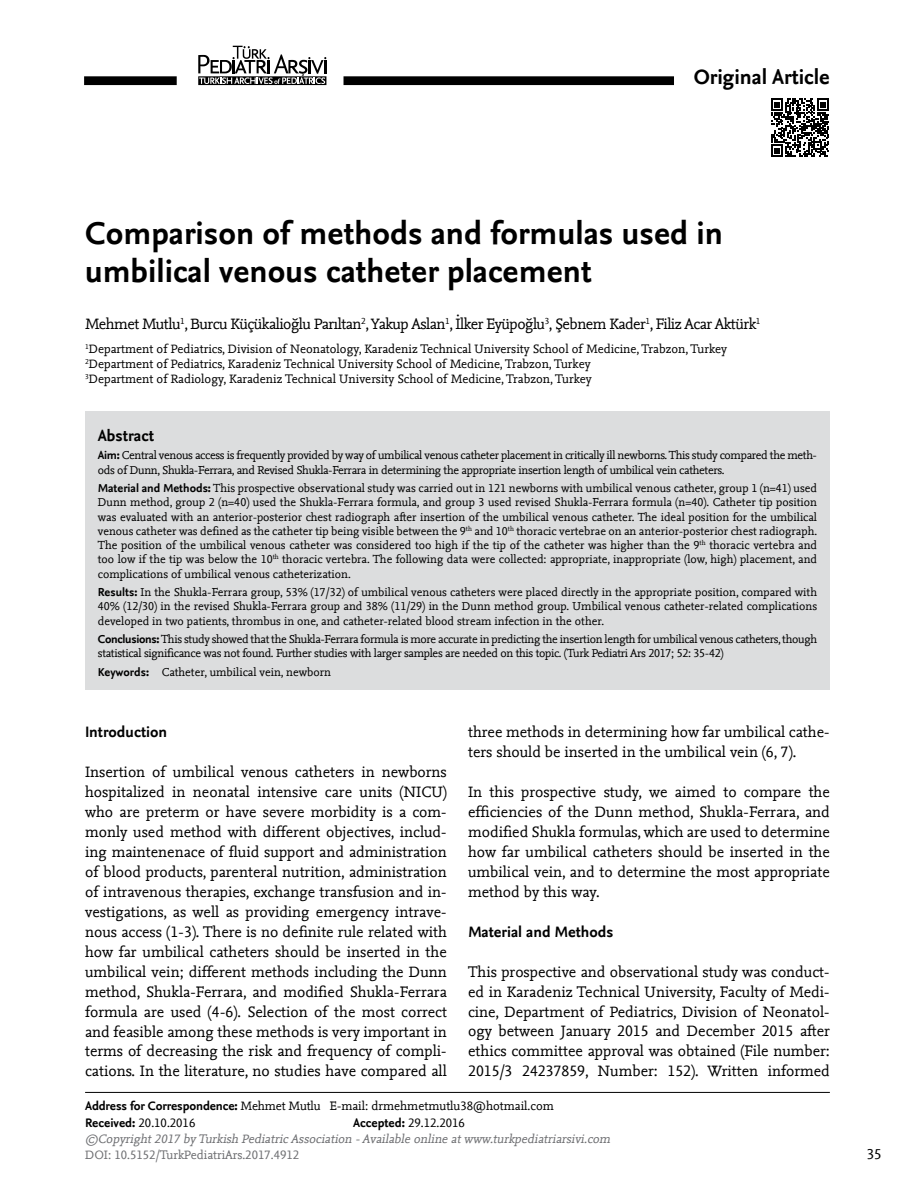
<style>
.page{position:relative;width:915px;height:1191px;background:#fff}
.page>*{position:absolute;margin:0;border:0;box-sizing:border-box;transform-origin:0 0}
.t1{font:700 33px/37.5px "Nexus Sans TF";color:#000}
.t2{font:700 21.75px "Nexus Sans TF";color:#000}
.t3{font:700 16.5px "Nexus Sans TF";color:#000}
.t4{font:15.75px/20px "Nexus Mix TF";color:#000;text-align:justify}
.t5{font:15.75px "Nexus Mix TF";letter-spacing:-.03em;color:#000}
.t6{font:700 15.75px "Nexus Sans TF";color:#000}
.t7{font:15px "Nexus Mix TF";color:#000}
.t8{font:12.75px/15px "Nexus Mix TF";color:#000}
.t9{font:italic 12.75px/15.6px "Nexus Mix TF";color:#6d6e71}
.t10{font:12.75px "Nexus Mix TF";color:#6d6e71}
.t11{font:12px/14.2px "Nexus Mix TF";letter-spacing:-.025em;color:#000}
.t12{font:12px "Nexus Mix TF";color:#000}
.s1{font-family:"Nexus Sans TF";font-weight:700}
.s2{font-family:"Nexus Sans TF";font-weight:700;font-style:normal;color:#000}
.s3{font-style:normal;color:#000}
</style>
<div class="page">
<div style="left:85px;top:411px;width:744px;height:278px;background:#dcddde"></div>
<svg style="left:343px;top:76px;width:330px;height:9px"></svg>
<svg style="left:84px;top:76px;width:93px;height:9px"></svg>
<svg style="left:198px;top:46px;width:128px;height:39px"></svg>
<svg style="left:771px;top:98px;width:57px;height:59px"></svg>
<hr style="left:85px;top:1092px;width:744px;height:1px;background:#000">
<h2 class="t2" style="left:693px;top:64px;width:138px">Original Article</h2>
<h1 class="t1" style="left:85px;top:214px;width:639px">Comparison of methods and formulas used in umbilical venous catheter placement</h1>
<h3 class="t5" style="left:85px;top:315px;width:676px">Mehmet Mutlu<sup>1</sup>, Burcu Küçükalioğlu Parıltan<sup>2</sup>, Yakup Aslan<sup>1</sup>, İlker Eyüpoğlu<sup>3</sup>, Şebnem Kader<sup>1</sup>, Filiz Acar Aktürk<sup>1</sup></h3>
<p class="t8" style="left:85px;top:341px;width:643px"><sup>1</sup>Department of Pediatrics, Division of Neonatology, Karadeniz Technical University School of Medicine, Trabzon, Turkey<br><sup>2</sup>Department of Pediatrics, Karadeniz Technical University School of Medicine, Trabzon, Turkey<br><sup>3</sup>Department of Radiology, Karadeniz Technical University School of Medicine, Trabzon, Turkey</p>
<h3 class="t3" style="left:98px;top:425px;width:58px">Abstract</h3>
<p class="t11" style="left:98px;top:448px;width:720px"><span class="s1">Aim:</span> Central venous access is frequently provided by way of umbilical venous catheter placement in critically ill newborns. This study compared the meth&shy;ods of Dunn, Shukla-Ferrara, and Revised Shukla-Ferrara in determining the appropriate insertion length of umbilical vein catheters.</p>
<p class="t11" style="left:98px;top:481px;width:720px;text-align:justify"><span class="s1">Material and Methods:</span> This prospective observational study was carried out in 121 newborns with umbilical venous catheter, group 1 (n=41) used Dunn method, group 2 (n=40) used the Shukla-Ferrara formula, and group 3 used revised Shukla-Ferrara formula (n=40). Catheter tip position was evaluated with an anterior-posterior chest radiograph after insertion of the umbilical venous catheter. The ideal position for the umbilical venous catheter was defined as the catheter tip being visible between the 9<sup>th</sup> and 10<sup>th</sup> thoracic vertebrae on an anterior-posterior chest radiograph.<br>The position of the umbilical venous catheter was considered too high if the tip of the catheter was higher than the 9<sup>th</sup> thoracic vertebra and too low if the tip was below the 10<sup>th</sup> thoracic vertebra. The following data were collected: appropriate, inappropriate (low, high) placement, and complications of umbilical venous catheterization.</p>
<p class="t11" style="left:98px;top:585px;width:720px;text-align:justify"><span class="s1">Results:</span> In the Shukla-Ferrara group, 53% (17/32) of umbilical venous catheters were placed directly in the appropriate position, compared with 40% (12/30) in the revised Shukla-Ferrara group and 38% (11/29) in the Dunn method group. Umbilical venous catheter-related complications developed in two patients, thrombus in one, and catheter-related blood stream infection in the other.</p>
<p class="t11" style="left:98px;top:632px;width:720px"><span class="s1">Conclusions:</span> This study showed that the Shukla-Ferrara formula is more accurate in predicting the insertion length for umbilical venous catheters, though statistical significance was not found. Further studies with larger samples are needed on this topic. (Turk Pediatri Ars 2017; 52: 35-42)</p>
<p class="t12" style="left:98px;top:665px;width:234px"><span class="s1">Keywords:</span> Catheter, umbilical vein, newborn</p>
<h3 class="t6" style="left:85px;top:722px;width:84px">Introduction</h3>
<p class="t4" style="left:85px;top:762px;width:363px">Insertion of umbilical venous catheters in newborns hospitalized in neonatal intensive care units (NICU) who are preterm or have severe morbidity is a com&shy;monly used method with different objectives, includ&shy;ing maintenenace of fluid support and administration of blood products, parenteral nutrition, administration of intravenous therapies, exchange transfusion and in&shy;vestigations, as well as providing emergency intrave&shy;nous access (1-3). There is no definite rule related with how far umbilical catheters should be inserted in the umbilical vein; different methods including the Dunn method, Shukla-Ferrara, and modified Shukla-Ferrara formula are used (4-6). Selection of the most correct and feasible among these methods is very important in terms of decreasing the risk and frequency of compli&shy;cations. In the literature, no studies have compared all</p>
<h3 class="t4" style="left:468px;top:722px;width:363px">three methods in determining how far umbilical cathe&shy;ters should be inserted in the umbilical vein (6, 7).</h3>
<p class="t4" style="left:468px;top:782px;width:363px">In this prospective study, we aimed to compare the efficiencies of the Dunn method, Shukla-Ferrara, and modified Shukla formulas, which are used to determine how far umbilical catheters should be inserted in the umbilical vein, and to determine the most appropriate method by this way.</p>
<h3 class="t6" style="left:468px;top:922px;width:147px">Material and Methods</h3>
<p class="t4" style="left:468px;top:961px;width:363px">This prospective and observational study was conduct&shy;ed in Karadeniz Technical University, Faculty of Medi&shy;cine, Department of Pediatrics, Division of Neonatol&shy;ogy between January 2015 and December 2015 after ethics committee approval was obtained (File number:<br>2015/3 24237859, Number: 152). Written informed</p>
<p class="t8" style="left:85px;top:1097px;width:470px;line-height:17.1px"><span class="s1">Address for Correspondence:</span> Mehmet Mutlu E-mail: drmehmetmutlu38@hotmail.com<br><span class="s1">Received:</span> 20.10.2016</p>
<p class="t9" style="left:85px;top:1115px;width:529px;text-indent:268px"><span class="s2">Accepted:</span> <span class="s3">29.12.2016<br></span>©Copyright2017 by Turkish Pediatric Association -Available online atwww.turkpediatriarsivi.com</p>
<p class="t10" style="left:85px;top:1146px;width:215px">DOI: 10.5152/TurkPediatriArs.2017.4912</p>
<p class="t7" style="left:866px;top:1145px;width:16px">35</p>
</div>
